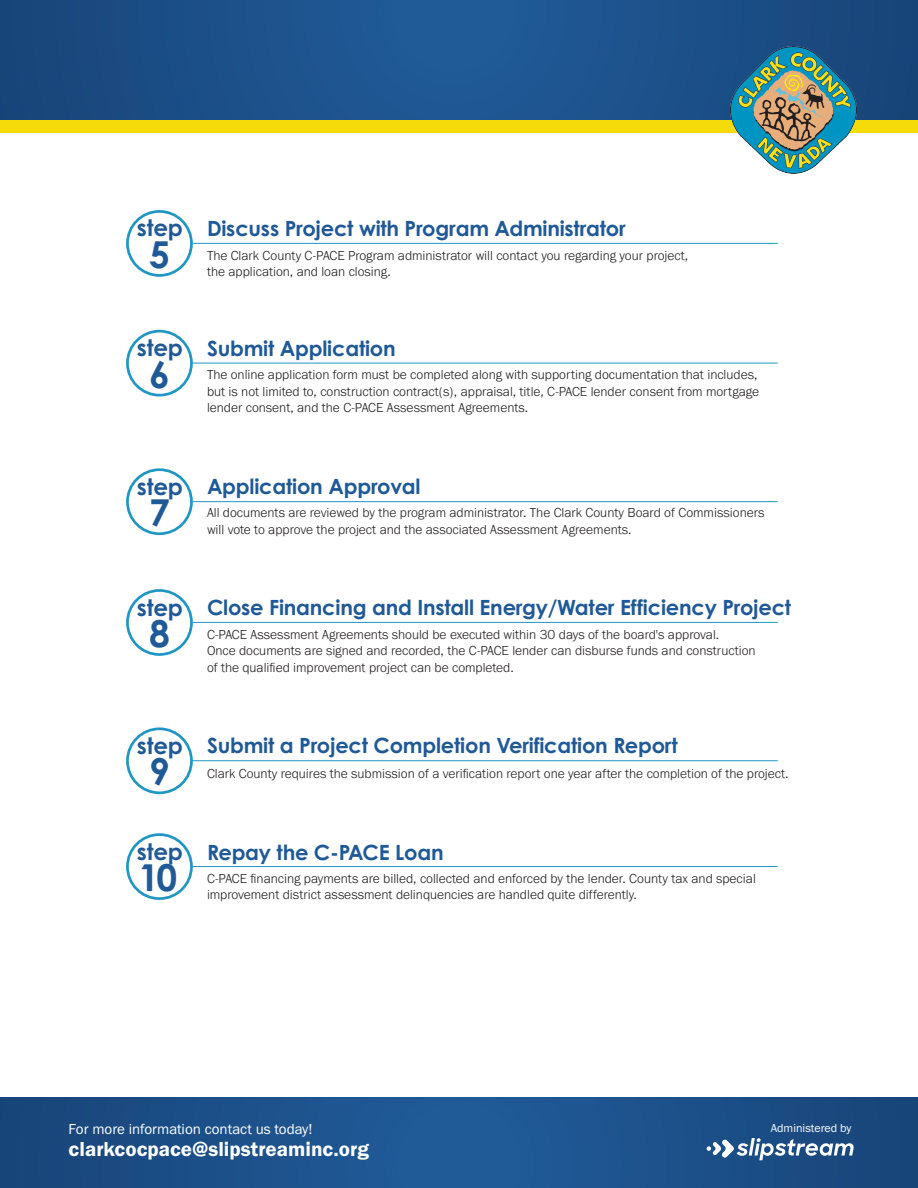
<style>
.page{position:relative;width:918px;height:1188px;background:#fff}
.page>*{position:absolute;margin:0;border:0;box-sizing:border-box;transform-origin:0 0}
.t1{font:700 37.05px "Century Gothic Pro";color:#205997}
.t2{font:700 22.95px "Century Gothic Pro";letter-spacing:-.01em;color:#205997}
.t3{font:700 21px "Century Gothic Pro";letter-spacing:-.01em;color:#205997}
.t4{font:21px "Franklin Gothic URW Dem";color:#fff}
.t5{font:15px "Franklin Gothic URW Boo";color:#fff}
.t6{font:300 13.5px/16.5px "Franklin Gothic URW";color:#231f20}
.t7{font:12px "Franklin Gothic URW Boo";color:#fff}
</style>
<div class="page">
<svg style="left:0;top:1097px;width:918px;height:91px;background:#1c5089"></svg>
<svg style="left:707px;top:1138px;width:147px;height:22px"></svg>
<div style="left:126px;top:210px;width:67px;height:67px;border:3px solid #1f96c4;border-radius:50%"></div>
<div style="left:126px;top:330px;width:67px;height:67px;border:3px solid #1f96c4;border-radius:50%"></div>
<div style="left:126px;top:468px;width:67px;height:67px;border:3px solid #1f96c4;border-radius:50%"></div>
<div style="left:126px;top:589px;width:67px;height:67px;border:3px solid #1f96c4;border-radius:50%"></div>
<div style="left:126px;top:727px;width:67px;height:67px;border:3px solid #1f96c4;border-radius:50%"></div>
<div style="left:126px;top:833px;width:67px;height:67px;border:3px solid #1f96c4;border-radius:50%"></div>
<hr style="left:192px;top:243px;width:586px;height:1px;background:#1f96c4">
<hr style="left:192px;top:363px;width:586px;height:1px;background:#1f96c4">
<hr style="left:192px;top:501px;width:586px;height:1px;background:#1f96c4">
<hr style="left:192px;top:622px;width:586px;height:1px;background:#1f96c4">
<hr style="left:192px;top:760px;width:586px;height:1px;background:#1f96c4">
<hr style="left:192px;top:866px;width:586px;height:1px;background:#1f96c4">
<svg style="left:0;top:0;width:918px;height:121px;background:#1e5188"></svg>
<div style="left:0;top:121px;width:918px;height:12px;background:#f6db0a"></div>
<img style="left:730px;top:46px;width:127px;height:127px">
<p class="t2" style="left:137px;top:214px;width:48px">step</p>
<p class="t1" style="left:149px;top:232px;width:22px">5</p>
<p class="t2" style="left:137px;top:334px;width:48px">step</p>
<p class="t1" style="left:149px;top:351px;width:22px">6</p>
<p class="t3" style="left:207px;top:216px;width:420px">Discuss Project with Program Administrator</p>
<p class="t6" style="left:207px;top:247px;width:483px">The Clark County C-PACE Program administrator will contact you regarding your project, the application, and loan closing.</p>
<p class="t3" style="left:207px;top:335px;width:190px">Submit Application</p>
<p class="t6" style="left:207px;top:366px;width:554px;text-align:justify">The online application form must be completed along with supporting documentation that includes, but is not limited to, construction contract(s), appraisal, title, C-PACE lender consent from mortgage lender consent, and the C-PACE Assessment Agreements.</p>
<p class="t2" style="left:137px;top:472px;width:48px">step</p>
<p class="t1" style="left:149px;top:490px;width:22px">7</p>
<p class="t3" style="left:207px;top:473px;width:215px">Application Approval</p>
<p class="t6" style="left:207px;top:504px;width:559px">All documents are reviewed by the program administrator. The Clark County Board of Commissioners will vote to approve the project and the associated Assessment Agreements.</p>
<p class="t2" style="left:137px;top:593px;width:48px">step</p>
<p class="t1" style="left:149px;top:611px;width:22px">8</p>
<p class="t3" style="left:207px;top:595px;width:586px">Close Financing and Install Energy/Water Efficiency Project</p>
<p class="t6" style="left:207px;top:626px;width:550px">C-PACE Assessment Agreements should be executed within 30 days of the board's approval.<br>Once documents are signed and recorded, the C-PACE lender can disburse funds and construction of the qualified improvement project can be completed.</p>
<p class="t2" style="left:137px;top:731px;width:48px">step</p>
<p class="t1" style="left:149px;top:749px;width:22px">9</p>
<p class="t2" style="left:137px;top:837px;width:48px">step</p>
<p class="t1" style="left:138px;top:855px;width:40px">10</p>
<p class="t3" style="left:207px;top:733px;width:472px">Submit a Project Completion Verification Report</p>
<p class="t6" style="left:207px;top:765px;width:583px">Clark County requires the submission of a verification report one year after the completion of the project.</p>
<p class="t3" style="left:207px;top:839px;width:238px">Repay the C-PACE Loan</p>
<p class="t6" style="left:207px;top:870px;width:550px">C-PACE financing payments are billed, collected and enforced by the lender. County tax and special improvement district assessment delinquencies are handled quite differently.</p>
<p class="t5" style="left:69px;top:1120px;width:245px">For more information contact us today!</p>
<p class="t4" style="left:69px;top:1136px;width:302px">clarkcocpace@slipstreaminc.org</p>
<p class="t7" style="left:771px;top:1120px;width:82px">Administered by</p>
</div>
